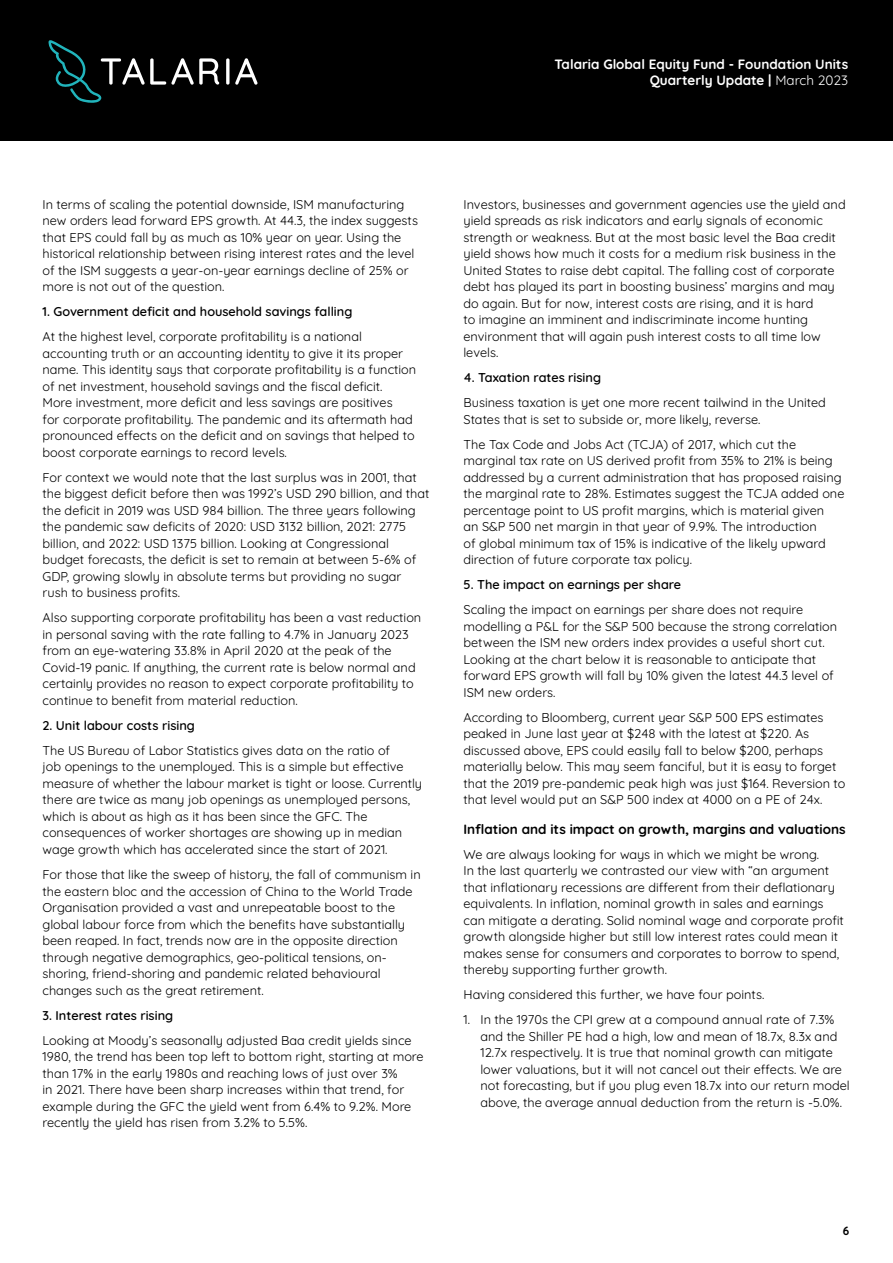
<style>
.page{position:relative;width:893px;height:1263px;background:#fff}
.page>*{position:absolute;margin:0;border:0;box-sizing:border-box;transform-origin:0 0}
.t1{font:700 13.5px/16.2px "Quicksand";color:#fff;text-align:right}
.Heading_3{font:700 13.5px "Quicksand";color:#000}
.Body{font:12.75px/16.5px "Quicksand";color:#000}
.Body-2{font:600 12.75px "Quicksand";color:#000}
.t2{font:700 12px "Quicksand";color:#000}
.s1{font-weight:400}
</style>
<div class="page">
<div style="left:0;top:0;width:893px;height:141px;background:#000"></div>
<svg style="left:226px;top:58px;width:3px;height:27px"></svg>
<svg style="left:235px;top:58px;width:22px;height:27px"></svg>
<svg style="left:48px;top:40px;width:171px;height:63px"></svg>
<p class="t1" style="left:555px;top:54px;width:295px">Talaria Global Equity Fund - Foundation Units<br>Quarterly Update | <span class="s1">March 2023</span></p>
<p class="Body" style="left:43px;top:195px;width:377px">In terms of scaling the potential downside, ISM manufacturing new orders lead forward EPS growth. At 44.3, the index suggests that EPS could fall by as much as 10% year on year. Using the historical relationship between rising interest rates and the level of the ISM suggests a year-on-year earnings decline of 25% or more is not out of the question.</p>
<p class="Body-2" style="left:43px;top:302px;width:311px">1. Government deficit and household savings falling</p>
<p class="Body" style="left:43px;top:327px;width:375px">At the highest level, corporate profitability is a national accounting truth or an accounting identity to give it its proper name. This identity says that corporate profitability is a function of net investment, household savings and the fiscal deficit.<br>More investment, more deficit and less savings are positives<br>for corporate profitability. The pandemic and its aftermath had pronounced effects on the deficit and on savings that helped to boost corporate earnings to record levels.</p>
<p class="Body" style="left:43px;top:468px;width:388px">For context we would note that the last surplus was in 2001, that the biggest deficit before then was 1992’s USD 290 billion, and that the deficit in 2019 was USD 984 billion. The three years following the pandemic saw deficits of 2020: USD 3132 billion, 2021: 2775 billion, and 2022: USD 1375 billion. Looking at Congressional budget forecasts, the deficit is set to remain at between 5-6% of GDP, growing slowly in absolute terms but providing no sugar rush to business profits.</p>
<p class="Body" style="left:43px;top:608px;width:380px">Also supporting corporate profitability has been a vast reduction in personal saving with the rate falling to 4.7% in January 2023 from an eye-watering 33.8% in April 2020 at the peak of the Covid-19 panic. If anything, the current rate is below normal and certainly provides no reason to expect corporate profitability to continue to benefit from material reduction.</p>
<p class="Body-2" style="left:43px;top:715px;width:154px">2. Unit labour costs rising</p>
<p class="Body" style="left:43px;top:741px;width:381px">The US Bureau of Labor Statistics gives data on the ratio of<br>job openings to the unemployed. This is a simple but effective measure of whether the labour market is tight or loose. Currently there are twice as many job openings as unemployed persons, which is about as high as it has been since the GFC. The consequences of worker shortages are showing up in median wage growth which has accelerated since the start of 2021.</p>
<p class="Body" style="left:43px;top:865px;width:380px">For those that like the sweep of history, the fall of communism in the eastern bloc and the accession of China to the World Trade Organisation provided a vast and unrepeatable boost to the global labour force from which the benefits have substantially been reaped. In fact, trends now are in the opposite direction through negative demographics, geo-political tensions, on&shy;shoring, friend-shoring and pandemic related behavioural changes such as the great retirement.</p>
<p class="Body-2" style="left:43px;top:1005px;width:132px">3. Interest rates rising</p>
<p class="Body" style="left:43px;top:1030px;width:383px">Looking at Moody’s seasonally adjusted Baa credit yields since 1980, the trend has been top left to bottom right, starting at more than 17% in the early 1980s and reaching lows of just over 3%<br>in 2021. There have been sharp increases within that trend, for example during the GFC the yield went from 6.4% to 9.2%. More recently the yield has risen from 3.2% to 5.5%.</p>
<p class="Body" style="left:463px;top:195px;width:384px">Investors, businesses and government agencies use the yield and yield spreads as risk indicators and early signals of economic strength or weakness. But at the most basic level the Baa credit yield shows how much it costs for a medium risk business in the United States to raise debt capital. The falling cost of corporate debt has played its part in boosting business’ margins and may do again. But for now, interest costs are rising, and it is hard<br>to imagine an imminent and indiscriminate income hunting environment that will again push interest costs to all time low levels.</p>
<p class="Body-2" style="left:463px;top:368px;width:139px">4. Taxation rates rising</p>
<p class="Body" style="left:463px;top:393px;width:364px">Business taxation is yet one more recent tailwind in the United<br>States that is set to subside or, more likely, reverse.</p>
<p class="Body" style="left:463px;top:435px;width:382px">The Tax Code and Jobs Act (TCJA) of 2017, which cut the marginal tax rate on US derived profit from 35% to 21% is being addressed by a current administration that has proposed raising the marginal rate to 28%. Estimates suggest the TCJA added one percentage point to US profit margins, which is material given<br>an S&amp;P 500 net margin in that year of 9.9%. The introduction<br>of global minimum tax of 15% is indicative of the likely upward direction of future corporate tax policy.</p>
<p class="Body-2" style="left:463px;top:575px;width:219px">5. The impact on earnings per share</p>
<p class="Body" style="left:463px;top:600px;width:375px">Scaling the impact on earnings per share does not require modelling a P&amp;L for the S&amp;P 500 because the strong correlation between the ISM new orders index provides a useful short cut.<br>Looking at the chart below it is reasonable to anticipate that forward EPS growth will fall by 10% given the latest 44.3 level of ISM new orders.</p>
<p class="Body" style="left:463px;top:708px;width:383px">According to Bloomberg, current year S&amp;P 500 EPS estimates peaked in June last year at $248 with the latest at $220. As discussed above, EPS could easily fall to below $200, perhaps materially below. This may seem fanciful, but it is easy to forget that the 2019 pre-pandemic peak high was just $164. Reversion to that level would put an S&amp;P 500 index at 4000 on a PE of 24x.</p>
<p class="Heading_3" style="left:463px;top:818px;width:384px">Inflation and its impact on growth, margins and valuations</p>
<p class="Body" style="left:463px;top:845px;width:382px">We are always looking for ways in which we might be wrong.<br>In the last quarterly we contrasted our view with “an argument that inflationary recessions are different from their deflationary equivalents. In inflation, nominal growth in sales and earnings can mitigate a derating. Solid nominal wage and corporate profit growth alongside higher but still low interest rates could mean it makes sense for consumers and corporates to borrow to spend, thereby supporting further growth.</p>
<p class="Body" style="left:463px;top:985px;width:302px">Having considered this further, we have four points.</p>
<p class="Body" style="left:480px;top:1010px;width:371px;text-indent:-17px">1. In the 1970s the CPI grew at a compound annual rate of 7.3% and the Shiller PE had a high, low and mean of 18.7x, 8.3x and 12.7x respectively. It is true that nominal growth can mitigate lower valuations, but it will not cancel out their effects. We are not forecasting, but if you plug even 18.7x into our return model above, the average annual deduction from the return is -5.0%.</p>
<p class="t2" style="left:843px;top:1222px;width:8px">6</p>
</div>
